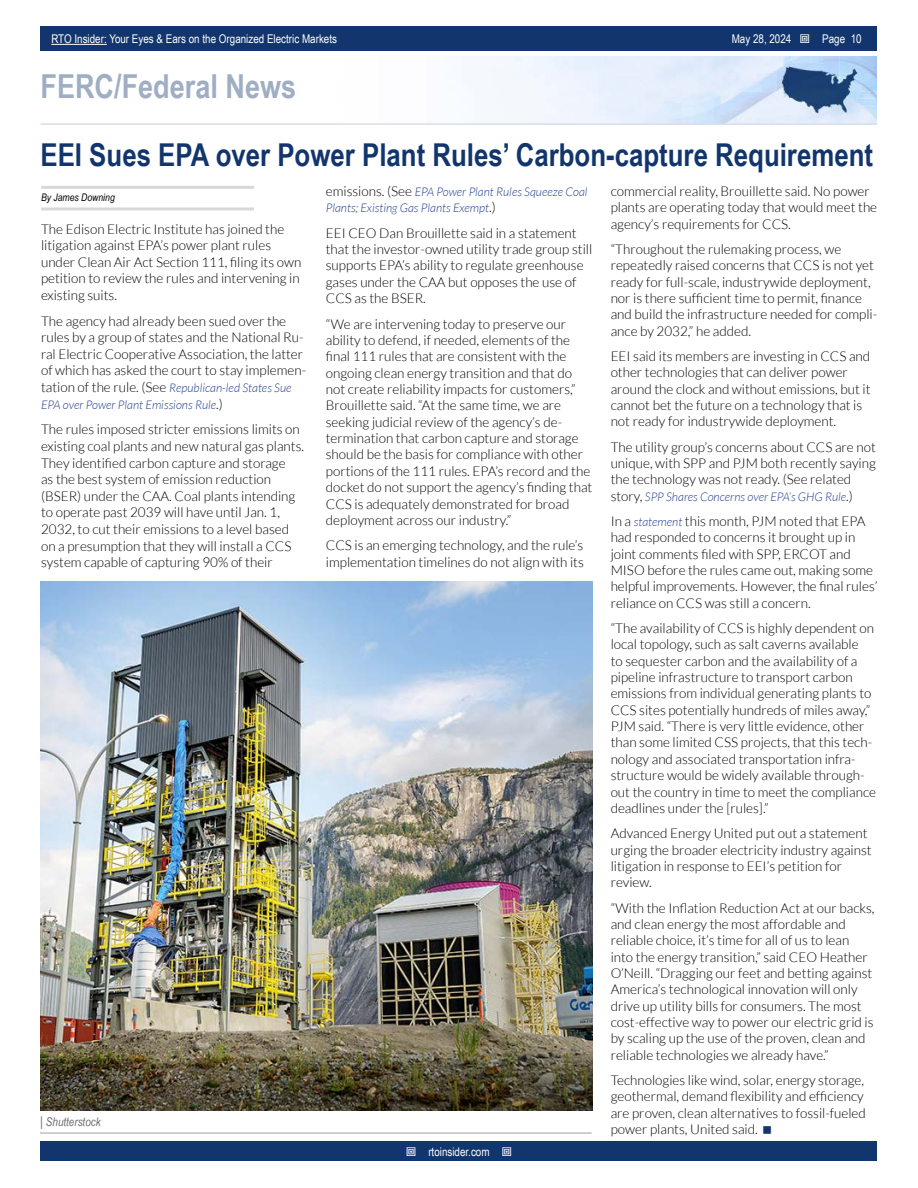
<style>
.page{position:relative;width:918px;height:1188px;background:#fff}
.page>*{position:absolute;margin:0;border:0;box-sizing:border-box;transform-origin:0 0}
.t1{font:700 33px "Arial Narrow";color:#a0aec4}
.t2{font:700 31.5px "Arial Narrow";color:#11356c}
.t3{font:300 13.5px/16.4px "Lato";color:#000}
.t4{font:italic 300 12px/16.6px "Lato";color:#25408f}
.t5{font:12px "Arial Narrow";color:#fff}
.t6{font:italic 12px "Arial Narrow";color:#6d6e71}
.t7{font:italic 10.5px "Arial Narrow";color:#000}
.s1{font-style:normal;font-size:13.5px;color:#000}
.s2{font-style:italic;font-size:12px;color:#25408f}
.s3{font-style:normal;font-size:13.5px}
</style>
<div class="page">
<div style="left:41px;top:1142px;width:836px;height:19px;background:#11356c"></div>
<div style="left:41px;top:27px;width:836px;height:24px;background:#11356c"></div>
<hr style="left:51px;top:44px;width:56px;height:1px;background:#fff">
<img style="left:491px;top:56px;width:386px;height:67px">
<hr style="left:40px;top:123px;width:837px;height:2px;background:#d6deec">
<hr style="left:41px;top:186px;width:213px;height:3px;background:#d8d8d8">
<hr style="left:41px;top:207px;width:213px;height:3px;background:#d8d8d8">
<hr style="left:40px;top:1132px;width:552px;height:2px;background:#bfbfbf">
<img style="left:41px;top:581px;width:552px;height:530px">
<p class="t5" style="left:51px;top:30px;width:287px">RTO Insider: Your Eyes &amp; Ears on the Organized Electric Markets</p>
<p class="t5" style="left:732px;top:30px;width:61px">May 28, 2024</p>
<p class="t5" style="left:822px;top:30px;width:41px">Page 10</p>
<h1 class="t1" style="left:40px;top:61px;width:257px">FERC/Federal News</h1>
<h2 class="t2" style="left:40px;top:131px;width:834px">EEI Sues EPA over Power Plant Rules’ Carbon-capture Requirement</h2>
<p class="t7" style="left:41px;top:190px;width:75px">By James Downing</p>
<p class="t3" style="left:41px;top:220px;width:262px">The Edison Electric Institute has joined the litigation against EPA’s power plant rules under Clean Air Act Section 111, filing its own petition to review the rules and intervening in existing suits.</p>
<p class="t3" style="left:41px;top:313px;width:267px">The agency had already been sued over the rules by a group of states and the National Ru&shy;ral Electric Cooperative Association, the latter of which has asked the court to stay implemen-</p>
<p class="t4" style="left:41px;top:380px;width:252px"><span class="s1">tation of the rule. (See</span> Republican-led States Sue<br>EPA over Power Plant Emissions Rule<span class="s1">.)</span></p>
<p class="t3" style="left:41px;top:421px;width:263px">The rules imposed stricter emissions limits on existing coal plants and new natural gas plants.<br>They identified carbon capture and storage<br>as the best system of emission reduction (BSER) under the CAA. Coal plants intending to operate past 2039 will have until Jan. 1, 2032, to cut their emissions to a level based on a presumption that they will install a CCS system capable of capturing 90% of their</p>
<p class="t4" style="left:326px;top:184px;width:263px"><span class="s1">emissions. (See</span> EPA Power Plant Rules Squeeze Coal<br>Plants; Existing Gas Plants Exempt<span class="s1">.)</span></p>
<p class="t3" style="left:326px;top:225px;width:268px">EEI CEO Dan Brouillette said in a statement that the investor-owned utility trade group still supports EPA’s ability to regulate greenhouse gases under the CAA but opposes the use of CCS as the BSER.</p>
<p class="t3" style="left:326px;top:316px;width:268px">“We are intervening today to preserve our ability to defend, if needed, elements of the final 111 rules that are consistent with the ongoing clean energy transition and that do not create reliability impacts for customers,” Brouillette said. “At the same time, we are seeking judicial review of the agency’s de&shy;termination that carbon capture and storage should be the basis for compliance with other portions of the 111 rules. EPA’s record and the docket do not support the agency’s finding that CCS is adequately demonstrated for broad deployment across our industry.”</p>
<p class="t3" style="left:326px;top:537px;width:260px">CCS is an emerging technology, and the rule’s implementation timelines do not align with its</p>
<p class="t3" style="left:611px;top:183px;width:268px">commercial reality, Brouillette said. No power plants are operating today that would meet the agency’s requirements for CCS.</p>
<p class="t3" style="left:611px;top:241px;width:268px">“Throughout the rulemaking process, we repeatedly raised concerns that CCS is not yet ready for full-scale, industrywide deployment, nor is there sufficient time to permit, finance and build the infrastructure needed for compli&shy;ance by 2032,” he added.</p>
<p class="t3" style="left:611px;top:348px;width:261px">EEI said its members are investing in CCS and other technologies that can deliver power around the clock and without emissions, but it cannot bet the future on a technology that is not ready for industrywide deployment.</p>
<p class="t3" style="left:611px;top:439px;width:267px;text-align:justify">The utility group’s concerns about CCS are not unique, with SPP and PJM both recently saying the technology was not ready. (See related</p>
<p class="t4" style="left:611px;top:489px;width:244px"><span class="s1">story,</span> SPP Shares Concerns over EPA’s GHG Rule<span class="s1">.)</span></p>
<p class="t3" style="left:611px;top:513px;width:268px">In a <span class="s2">statement</span> this month, PJM noted that EPA had responded to concerns it brought up in joint comments filed with SPP, ERCOT and MISO before the rules came out, making some helpful improvements. However, the final rules’ reliance on CCS was still a concern.</p>
<p class="t3" style="left:611px;top:620px;width:267px">“The availability of CCS is highly dependent on local topology, such as salt caverns available<br>to sequester carbon and the availability of a pipeline infrastructure to transport carbon emissions from individual generating plants to CCS sites potentially hundreds of miles away,” PJM said. “There is very little evidence, other than some limited CSS projects, that this tech&shy;nology and associated transportation infra&shy;structure would be widely available through&shy;out the country in time to meet the compliance deadlines under the [rules].”</p>
<p class="t3" style="left:611px;top:825px;width:263px">Advanced Energy United put out a statement urging the broader electricity industry against litigation in response to EEI’s petition for review.</p>
<p class="t3" style="left:611px;top:900px;width:265px">“With the Inflation Reduction Act at our backs, and clean energy the most affordable and reliable choice, it’s time for all of us to lean into the energy transition,” said CEO Heather O’Neill. “Dragging our feet and betting against America’s technological innovation will only drive up utility bills for consumers. The most cost-effective way to power our electric grid is by scaling up the use of the proven, clean and reliable technologies we already have.”</p>
<p class="t3" style="left:611px;top:1072px;width:257px">Technologies like wind, solar, energy storage, geothermal, demand flexibility and efficiency are proven, clean alternatives to fossil-fueled power plants, United said.</p>
<p class="t6" style="left:40px;top:1113px;width:62px"><span class="s3">|</span> Shutterstock</p>
<p class="t5" style="left:428px;top:1143px;width:63px">rtoinsider.com</p>
</div>
